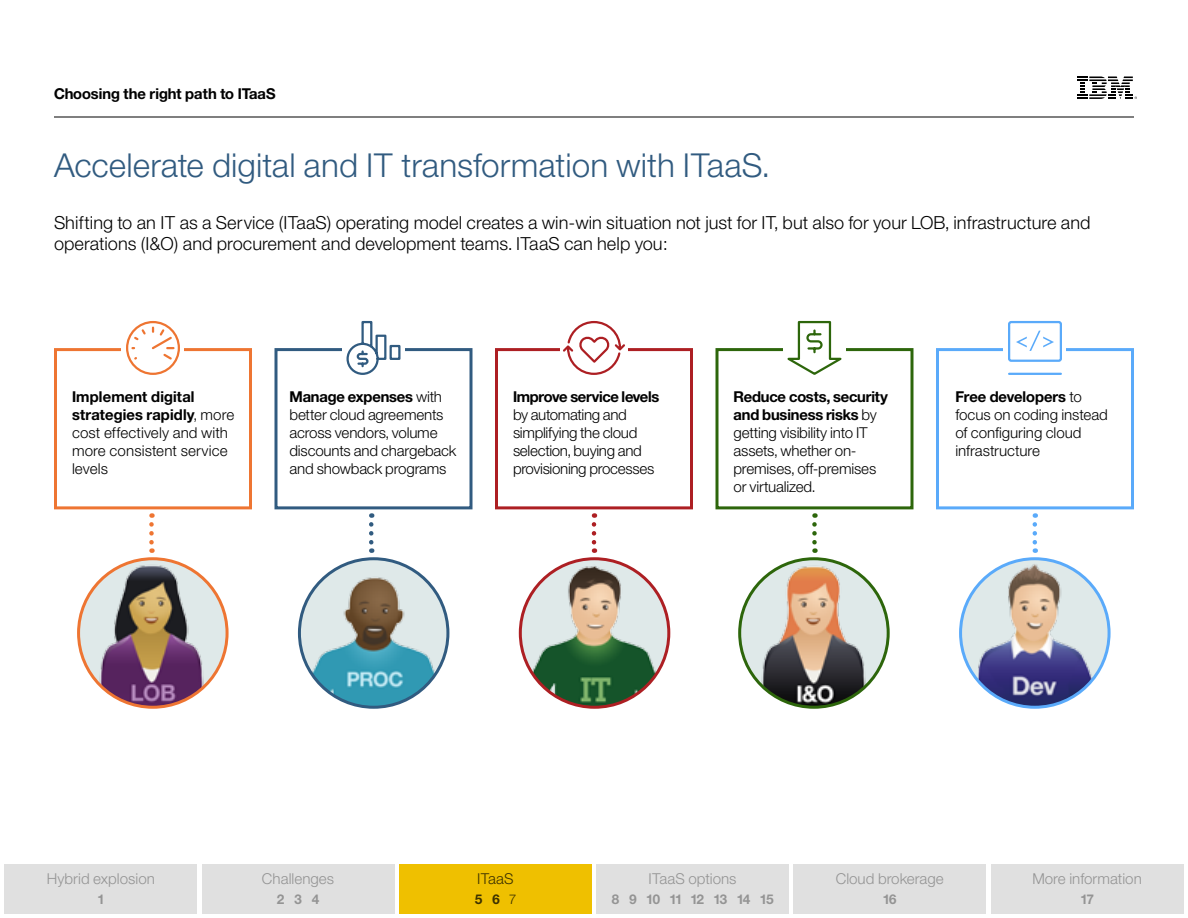
<style>
.page{position:relative;width:1188px;height:918px;background:#fff}
.page>*{position:absolute;margin:0;border:0;box-sizing:border-box;transform-origin:0 0}
.Header_1{font:33px "Helv Neue Lightfor IBM";color:#315b80}
.t1{font:18px/21.6px "Helv Neue Lightfor IBM";color:#000}
.t2{font:15px/18px "Helv Neue Lightfor IBM";letter-spacing:-.015em;color:#000}
.t3{font:15px/18px "Helv Neue Lightfor IBM";letter-spacing:.005em;color:#000}
.t4{font:15px "Helv Neue Lightfor IBM";color:#949494}
.t5{font:15px "Helv Neue Boldfor IBM";color:#000}
.t6{font:15px "Helv Neue Lightfor IBM";color:#3b3100}
.t7{font:13.5px "Helv Neue Boldfor IBM";color:#949494}
.t8{font:13.5px "Helv Neue Boldfor IBM";color:#3b3100}
.s1{font-family:"Helv Neue Boldfor IBM"}
.s2{font-family:"Helv Neue Lightfor IBM"}
</style>
<div class="page">
<svg style="left:1077px;top:76px;width:60px;height:23px"></svg>
<hr style="left:54px;top:117px;width:1080px;height:1px;background:#000">
<div style="left:54px;top:348px;width:198px;height:161px;border:3px solid #ee7532"></div>
<div style="left:936px;top:348px;width:198px;height:161px;border:3px solid #5aaafa"></div>
<div style="left:716px;top:348px;width:198px;height:161px;border:3px solid #2d660b"></div>
<div style="left:495px;top:348px;width:198px;height:161px;border:3px solid #ad1f23"></div>
<div style="left:274px;top:348px;width:198px;height:161px;border:3px solid #315b80"></div>
<div style="left:122px;top:316px;width:62px;height:63px;background:#fff"></div>
<svg style="left:126px;top:321px;width:54px;height:54px"></svg>
<div style="left:560px;top:317px;width:68px;height:62px;background:#fff"></div>
<svg style="left:563px;top:321px;width:62px;height:54px"></svg>
<div style="left:1004px;top:316px;width:62px;height:63px;background:#fff"></div>
<hr style="left:1009px;top:373px;width:52px;height:2px;background:#5aaafa">
<div style="left:1008px;top:321px;width:54px;height:41px;border:2px solid #5aaafa;border-radius:2px"></div>
<svg style="left:1016px;top:331px;width:38px;height:20px"></svg>
<svg style="left:812px;top:524px;width:5px;height:29px"></svg>
<svg style="left:592px;top:524px;width:4px;height:29px"></svg>
<svg style="left:369px;top:524px;width:5px;height:29px"></svg>
<svg style="left:149px;top:524px;width:5px;height:29px"></svg>
<svg style="left:1033px;top:524px;width:4px;height:29px"></svg>
<div style="left:961px;top:559px;width:148px;height:148px;background:#dfe9e9;border-radius:50%"></div>
<img style="left:978px;top:563px;width:129px;height:144px">
<div style="left:959px;top:557px;width:152px;height:152px;border:3px solid #5aaafa;border-radius:50%"></div>
<img style="left:520px;top:559px;width:149px;height:148px;border-radius:74px">
<div style="left:519px;top:557px;width:151px;height:152px;border:3px solid #ad1f23;border-radius:50%"></div>
<img style="left:79px;top:560px;width:148px;height:147px">
<div style="left:77px;top:557px;width:152px;height:152px;border:3px solid #ee7532;border-radius:50%"></div>
<img style="left:299px;top:559px;width:149px;height:148px;border-radius:74px">
<div style="left:298px;top:557px;width:151px;height:152px;border:3px solid #315b80;border-radius:50%"></div>
<img style="left:740px;top:561px;width:148px;height:146px">
<div style="left:738px;top:557px;width:152px;height:152px;border:3px solid #2d660b;border-radius:50%"></div>
<div style="left:342px;top:316px;width:63px;height:63px;background:#fff"></div>
<svg style="left:346px;top:320px;width:55px;height:55px"></svg>
<svg style="left:780px;top:320px;width:69px;height:55px"></svg>
<div style="left:399px;top:864px;width:193px;height:50px;background:#efc000"></div>
<div style="left:4px;top:864px;width:193px;height:50px;background:#e0e0e0"></div>
<div style="left:596px;top:864px;width:193px;height:50px;background:#e0e0e0"></div>
<div style="left:794px;top:864px;width:192px;height:50px;background:#e0e0e0"></div>
<div style="left:991px;top:864px;width:193px;height:50px;background:#e0e0e0"></div>
<div style="left:202px;top:864px;width:192px;height:50px;background:#e0e0e0"></div>
<p class="t5" style="left:54px;top:84px;width:223px">Choosing the right path to ITaaS</p>
<p class="Header_1" style="left:54px;top:145px;width:717px">Accelerate digital and IT transformation with ITaaS.</p>
<p class="t1" style="left:54px;top:211px;width:1038px">Shifting to an IT as a Service (ITaaS) operating model creates a win-win situation not just for IT, but also for your LOB, infrastructure and operations (I&amp;O) and procurement and development teams. ITaaS can help you:</p>
<p class="t3" style="left:72px;top:388px;width:164px"><span class="s1">Implement digital strategies rapidly</span>, more cost effectively and with more consistent service levels</p>
<p class="t2" style="left:956px;top:388px;width:154px"><span class="s1">Free developers</span> to focus on coding instead of configuring cloud infrastructure</p>
<p class="t2" style="left:290px;top:388px;width:169px"><span class="s1">Manage expenses</span> with better cloud agreements across vendors, volume discounts and chargeback and showback programs</p>
<p class="t2" style="left:513px;top:388px;width:148px"><span class="s1">Improve service levels </span>by automating and simplifying the cloud selection, buying and provisioning processes</p>
<p class="t2" style="left:734px;top:388px;width:156px"><span class="s1">Reduce costs, security and business risks</span> by getting visibility into IT assets, whether on&shy;premises, off-premises or virtualized.</p>
<p class="t4" style="left:47px;top:869px;width:110px">Hybrid explosion</p>
<p class="t7" style="left:98px;top:891px;width:7px">1</p>
<p class="t4" style="left:262px;top:869px;width:74px">Challenges</p>
<p class="t7" style="left:277px;top:891px;width:44px">2 3 4</p>
<p class="t6" style="left:477px;top:869px;width:38px">ITaaS</p>
<p class="t8" style="left:475px;top:891px;width:43px">5 6 <span class="s2">7</span></p>
<p class="t4" style="left:649px;top:869px;width:90px">ITaaS options</p>
<p class="t7" style="left:611px;top:891px;width:164px">8 9 10 11 12 13 14 15</p>
<p class="t4" style="left:836px;top:869px;width:110px">Cloud brokerage</p>
<p class="t7" style="left:883px;top:891px;width:15px">16</p>
<p class="t4" style="left:1032px;top:869px;width:111px">More information</p>
<p class="t7" style="left:1081px;top:891px;width:14px">17</p>
</div>
